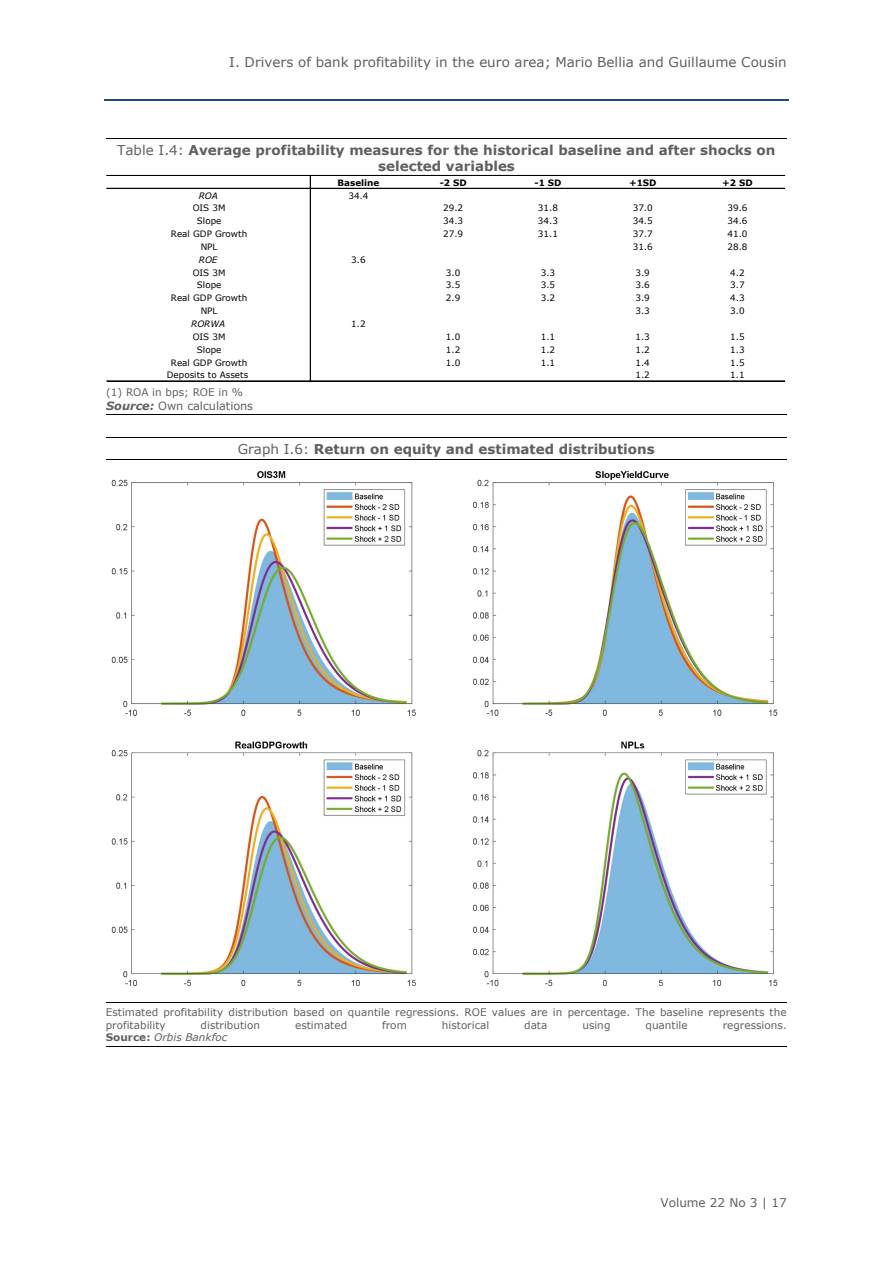
<style>
.page{position:relative;width:893px;height:1263px;background:#fff}
.page>*{position:absolute;margin:0;border:0;box-sizing:border-box;transform-origin:0 0}
.t1{font:700 13.5px/16.4px "Verdana";color:#5f5f5f;text-align:center}
.t2{font:13.5px "Verdana";letter-spacing:.005em;color:#5f5f5f}
.t3{font:12px "Verdana";letter-spacing:-.005em;color:#5f5f5f}
.t4{font:11.4px "Verdana";letter-spacing:-.005em;color:#5f5f5f}
.t5{font:10.5px/12.8px "Verdana";color:#5f5f5f}
.t6{font:italic 10.5px "Verdana";letter-spacing:.005em;color:#5f5f5f}
.t7{font:8.85px "Verdana";color:#000}
.t8{font:700 8.85px "Verdana";color:#000}
.t9{font:italic 8.85px "Verdana";color:#000}
.s1{font-weight:400}
.s2{font-weight:700;font-style:italic}
.s3{font-weight:700;font-style:normal}
</style>
<div class="page">
<hr style="left:104px;top:100px;width:685px;height:1px;background:#1f497d">
<hr style="left:106px;top:138px;width:681px;height:1px;background:#000">
<hr style="left:106px;top:415px;width:681px;height:1px;background:#000">
<hr style="left:310px;top:176px;width:1px;height:206px;background:#000">
<hr style="left:107px;top:175px;width:678px;height:1px;background:#000">
<hr style="left:107px;top:188px;width:678px;height:1px;background:#000">
<hr style="left:107px;top:381px;width:678px;height:1px;background:#000">
<hr style="left:106px;top:437px;width:681px;height:1px;background:#000">
<hr style="left:106px;top:459px;width:681px;height:1px;background:#000">
<hr style="left:106px;top:1002px;width:681px;height:1px;background:#000">
<hr style="left:106px;top:1046px;width:681px;height:1px;background:#000">
<img style="left:111px;top:471px;width:667px;height:516px">
<h1 class="t2" style="left:229px;top:52px;width:559px">I. Drivers of bank profitability in the euro area; Mario Bellia and Guillaume Cousin</h1>
<p class="t1" style="left:117px;top:141px;width:660px"><span class="s1">Table I.4:</span> Average profitability measures for the historical baseline and after shocks on selected variables</p>
<p class="t8" style="left:338px;top:176px;width:43px">Baseline</p>
<p class="t8" style="left:440px;top:176px;width:29px">-2 SD</p>
<p class="t8" style="left:534px;top:176px;width:29px">-1 SD</p>
<p class="t8" style="left:629px;top:176px;width:29px">+1SD</p>
<p class="t8" style="left:722px;top:176px;width:32px">+2 SD</p>
<p class="t9" style="left:199px;top:189px;width:21px">ROA</p>
<p class="t7" style="left:348px;top:189px;width:22px">34.4</p>
<p class="t7" style="left:193px;top:202px;width:34px">OIS 3M</p>
<p class="t7" style="left:443px;top:202px;width:22px">29.2</p>
<p class="t7" style="left:538px;top:202px;width:22px">31.8</p>
<p class="t7" style="left:633px;top:202px;width:22px">37.0</p>
<p class="t7" style="left:727px;top:202px;width:22px">39.6</p>
<p class="t7" style="left:197px;top:215px;width:26px">Slope</p>
<p class="t7" style="left:443px;top:215px;width:22px">34.3</p>
<p class="t7" style="left:538px;top:215px;width:22px">34.3</p>
<p class="t7" style="left:633px;top:215px;width:22px">34.5</p>
<p class="t7" style="left:727px;top:215px;width:22px">34.6</p>
<p class="t7" style="left:171px;top:228px;width:78px">Real GDP Growth</p>
<p class="t7" style="left:443px;top:228px;width:22px">27.9</p>
<p class="t7" style="left:538px;top:228px;width:22px">31.1</p>
<p class="t7" style="left:633px;top:228px;width:22px">37.7</p>
<p class="t7" style="left:727px;top:228px;width:22px">41.0</p>
<p class="t7" style="left:201px;top:241px;width:18px">NPL</p>
<p class="t7" style="left:633px;top:241px;width:22px">31.6</p>
<p class="t7" style="left:727px;top:241px;width:22px">28.8</p>
<p class="t9" style="left:199px;top:253px;width:20px">ROE</p>
<p class="t7" style="left:351px;top:253px;width:16px">3.6</p>
<p class="t7" style="left:193px;top:266px;width:34px">OIS 3M</p>
<p class="t7" style="left:446px;top:266px;width:16px">3.0</p>
<p class="t7" style="left:541px;top:266px;width:16px">3.3</p>
<p class="t7" style="left:635px;top:266px;width:16px">3.9</p>
<p class="t7" style="left:730px;top:266px;width:16px">4.2</p>
<p class="t7" style="left:197px;top:279px;width:26px">Slope</p>
<p class="t7" style="left:446px;top:279px;width:16px">3.5</p>
<p class="t7" style="left:541px;top:279px;width:16px">3.5</p>
<p class="t7" style="left:635px;top:279px;width:16px">3.6</p>
<p class="t7" style="left:730px;top:279px;width:16px">3.7</p>
<p class="t7" style="left:171px;top:292px;width:78px">Real GDP Growth</p>
<p class="t7" style="left:446px;top:292px;width:16px">2.9</p>
<p class="t7" style="left:541px;top:292px;width:16px">3.2</p>
<p class="t7" style="left:635px;top:292px;width:16px">3.9</p>
<p class="t7" style="left:730px;top:292px;width:16px">4.3</p>
<p class="t7" style="left:201px;top:305px;width:18px">NPL</p>
<p class="t7" style="left:635px;top:305px;width:16px">3.3</p>
<p class="t7" style="left:730px;top:305px;width:16px">3.0</p>
<p class="t9" style="left:191px;top:318px;width:35px">RORWA</p>
<p class="t7" style="left:351px;top:318px;width:16px">1.2</p>
<p class="t7" style="left:193px;top:331px;width:34px">OIS 3M</p>
<p class="t7" style="left:446px;top:331px;width:16px">1.0</p>
<p class="t7" style="left:541px;top:331px;width:16px">1.1</p>
<p class="t7" style="left:635px;top:331px;width:16px">1.3</p>
<p class="t7" style="left:730px;top:331px;width:16px">1.5</p>
<p class="t7" style="left:197px;top:343px;width:26px">Slope</p>
<p class="t7" style="left:446px;top:343px;width:16px">1.2</p>
<p class="t7" style="left:541px;top:343px;width:16px">1.2</p>
<p class="t7" style="left:635px;top:343px;width:16px">1.2</p>
<p class="t7" style="left:730px;top:343px;width:16px">1.3</p>
<p class="t7" style="left:171px;top:356px;width:78px">Real GDP Growth</p>
<p class="t7" style="left:446px;top:356px;width:16px">1.0</p>
<p class="t7" style="left:541px;top:356px;width:16px">1.1</p>
<p class="t7" style="left:635px;top:356px;width:16px">1.4</p>
<p class="t7" style="left:730px;top:356px;width:16px">1.5</p>
<p class="t7" style="left:167px;top:369px;width:83px">Deposits to Assets</p>
<p class="t7" style="left:635px;top:369px;width:16px">1.2</p>
<p class="t7" style="left:730px;top:369px;width:16px">1.1</p>
<p class="t5" style="left:106px;top:386px;width:138px">(1) ROA in bps; ROE in %</p>
<p class="t4" style="left:106px;top:398px;width:149px"><span class="s2">Source:</span> Own calculations</p>
<p class="t1" style="left:238px;top:440px;width:418px"><span class="s1">Graph I.6:</span> Return on equity and estimated distributions</p>
<p class="t5" style="left:106px;top:1005px;width:682px">Estimated profitability distribution based on quantile regressions. ROE values are in percentage. The baseline represents the profitability</p>
<p class="t5" style="left:201px;top:1018px;width:61px">distribution</p>
<p class="t5" style="left:295px;top:1018px;width:54px">estimated</p>
<p class="t5" style="left:382px;top:1018px;width:26px">from</p>
<p class="t5" style="left:442px;top:1018px;width:49px">historical</p>
<p class="t5" style="left:524px;top:1018px;width:25px">data</p>
<p class="t5" style="left:582px;top:1018px;width:30px">using</p>
<p class="t5" style="left:646px;top:1018px;width:44px">quantile</p>
<p class="t5" style="left:723px;top:1018px;width:66px">regressions.</p>
<p class="t6" style="left:106px;top:1030px;width:123px"><span class="s3">Source:</span> Orbis Bankfoc</p>
<h2 class="t3" style="left:660px;top:1195px;width:128px">Volume 22 No 3 | 17</h2>
</div>
